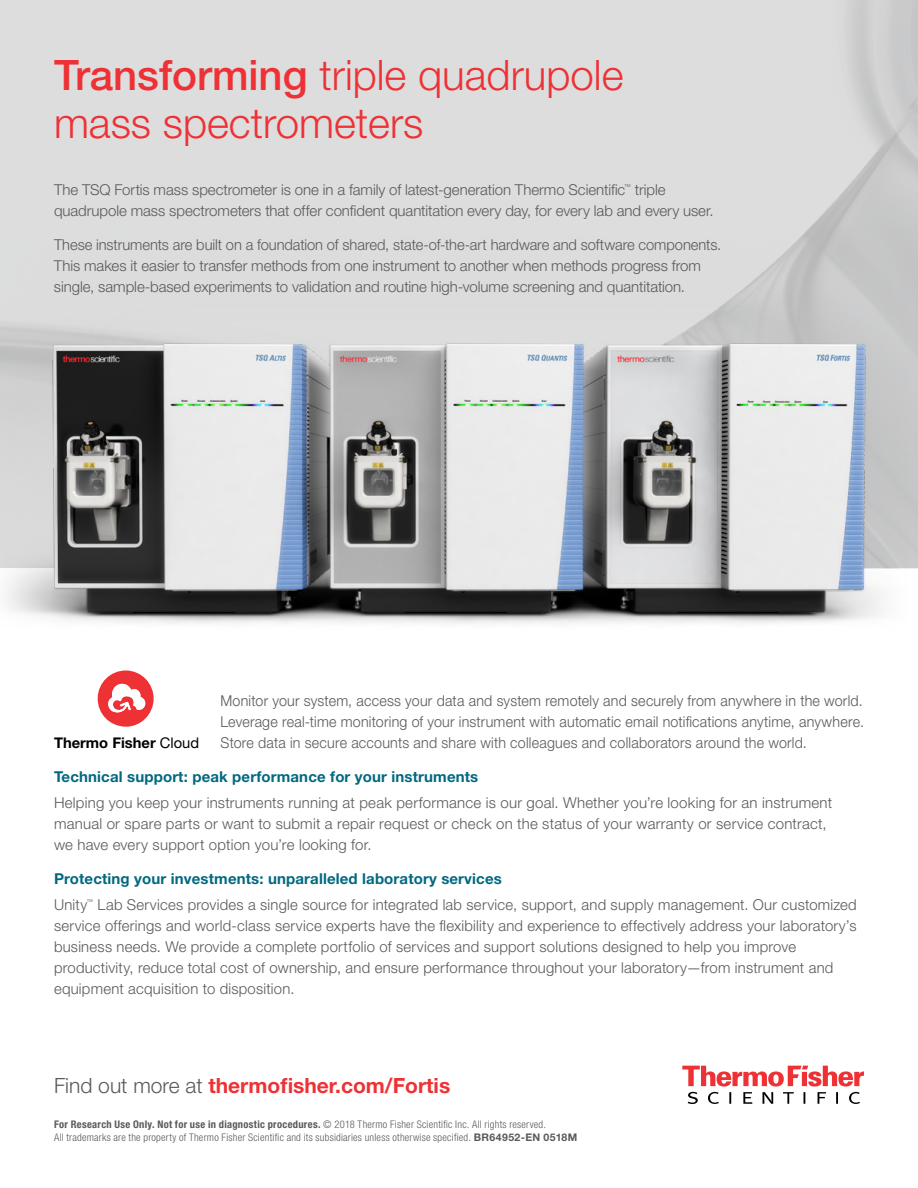
<style>
.page{position:relative;width:918px;height:1188px;background:#fff}
.page>*{position:absolute;margin:0;border:0;box-sizing:border-box;transform-origin:0 0}
.t1{font:300 42px/48px "Helvetica Neue LT Std";color:#ee3134}
.t2{font:700 21px "Helvetica Neue LT Std";color:#ee3134}
.t3{font:300 15px/21px "Helvetica Neue LT Std";letter-spacing:.015em;color:#58595b}
.t4{font:300 15px/21px "Helvetica Neue LT Std";letter-spacing:-.005em;color:#58595b}
.t5{font:300 15px/21px "Helvetica Neue LT Std";letter-spacing:.015em;color:#58595b;text-align:justify;scale:.95 1}
.t6{font:700 15px "Helvetica Neue LT Std";letter-spacing:.01em;color:#006880}
.t7{font:700 14.7px "Helvetica Neue LT Std";color:#000}
.t8{font:300 condensed 10.5px/13.5px "Helvetica Neue LT Std";letter-spacing:.025em;color:#58595b}
.t9{font:300 6.75px "Helvetica Neue LT Std";color:#58595b}
.s1{font-weight:500}
.s2{font-weight:400}
.s3{font-weight:300;color:#58595b}
.s4{font-weight:700}
.s5{font-weight:700;font-stretch:normal}
</style>
<div class="page">
<svg style="left:0;top:0;width:918px;height:568px;background:#dbdbdc"></svg>
<svg style="left:682px;top:1066px;width:182px;height:38px"></svg>
<img style="left:0;top:227px;width:908px;height:444px">
<svg style="left:97px;top:671px;width:57px;height:56px"></svg>
<h1 class="t1" style="left:54px;top:50px;width:571px"><span class="s1">Transforming</span> triple quadrupole mass spectrometers</h1>
<p class="t4" style="left:54px;top:178px;width:573px">The TSQ Fortis mass spectrometer is one in a family of latest-generation Thermo Scientific</p>
<p class="t9" style="left:624px;top:182px;width:8px">™</p>
<p class="t4" style="left:54px;top:178px;width:661px;text-indent:581px">triple quadrupole mass spectrometers that offer confident quantitation every day, for every lab and every user.</p>
<p class="t4" style="left:54px;top:234px;width:669px">These instruments are built on a foundation of shared, state-of-the-art hardware and software components.<br>This makes it easier to transfer methods from one instrument to another when methods progress from single, sample-based experiments to validation and routine high-volume screening and quantitation.</p>
<p class="t5" style="left:220px;top:690px;width:679px">Monitor your system, access your data and system remotely and securely from anywhere in the world.<br>Leverage real-time monitoring of your instrument with automatic email notifications anytime, anywhere.<br>Store data in secure accounts and share with colleagues and collaborators around the world.</p>
<p class="t6" style="left:54px;top:768px;width:426px">Technical support: peak performance for your instruments</p>
<p class="t3" style="left:54px;top:792px;width:780px">Helping you keep your instruments running at peak performance is our goal. Whether you’re looking for an instrument manual or spare parts or want to submit a repair request or check on the status of your warranty or service contract, we have every support option you’re looking for.</p>
<p class="t6" style="left:54px;top:870px;width:449px">Protecting your investments: unparalleled laboratory services</p>
<p class="t3" style="left:54px;top:894px;width:35px">Unity</p>
<p class="t9" style="left:87px;top:897px;width:8px">™</p>
<p class="t7" style="left:54px;top:734px;width:147px">Thermo Fisher <span class="s2">Cloud</span></p>
<p class="t3" style="left:54px;top:894px;width:804px;text-indent:44px">Lab Services provides a single source for integrated lab service, support, and supply management. Our customized service offerings and world-class service experts have the flexibility and experience to effectively address your laboratory’s business needs. We provide a complete portfolio of services and support solutions designed to help you improve productivity, reduce total cost of ownership, and ensure performance throughout your laboratory—from instrument and equipment acquisition to disposition.</p>
<h2 class="t2" style="left:54px;top:1073px;width:398px"><span class="s3">Find out more at</span> thermofisher.com/Fortis</h2>
<p class="t8" style="left:54px;top:1117px;width:525px"><span class="s4">For Research Use Only. Not for use in diagnostic procedures.</span> © 2018 Thermo Fisher Scientific Inc. All rights reserved.<br>All trademarks are the property of Thermo Fisher Scientific and its subsidiaries unless otherwise specified. <span class="s5">BR64952-EN 0518M</span></p>
</div>
